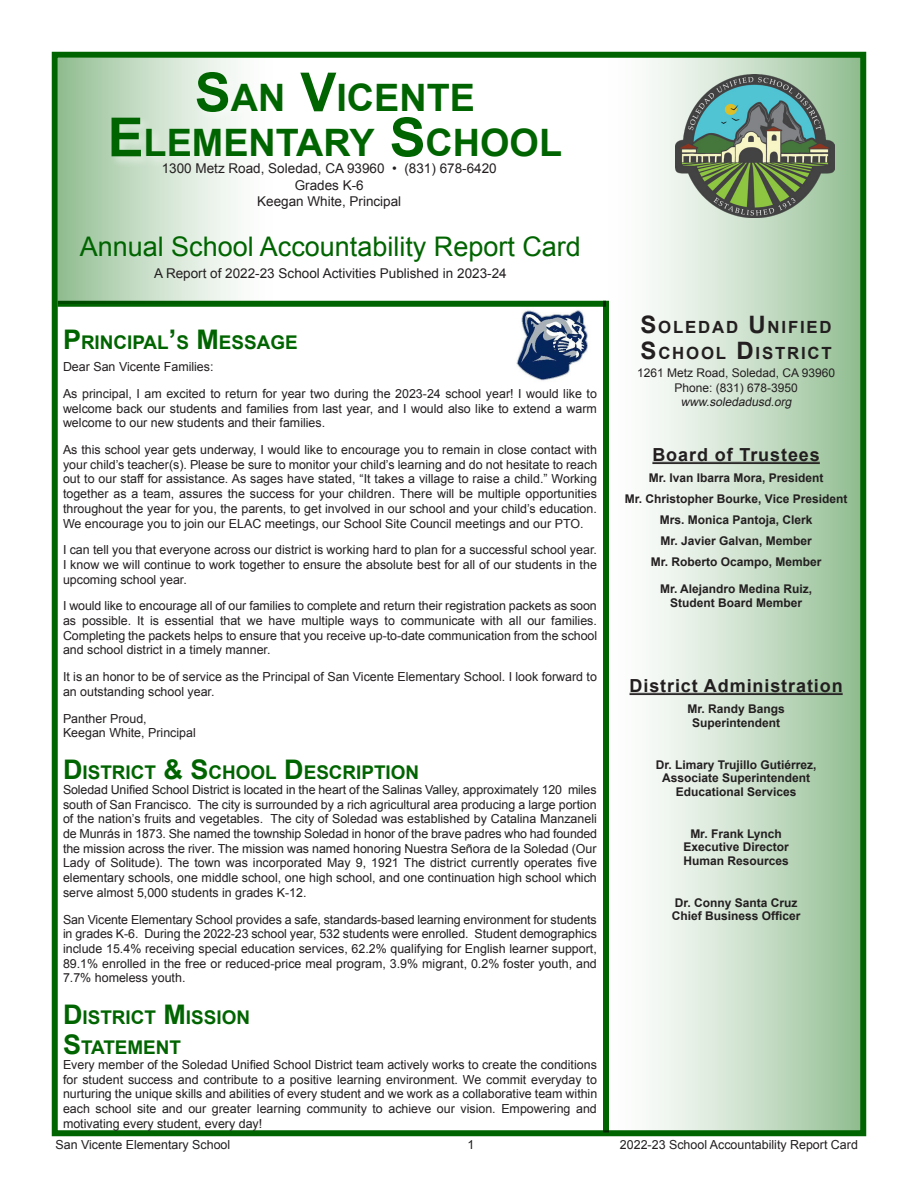
<style>
.page{position:relative;width:918px;height:1188px;background:#fff}
.page>*{position:absolute;margin:0;border:0;box-sizing:border-box;transform-origin:0 0}
.t1{font:700 37.8px/45px "Arial";color:#006400;text-align:center}
.t2{font:27px "Arial";color:#006400}
.Body_Text_Greenfield{font:700 18.9px "Arial";color:#006400}
.Section_Header{font:700 18.9px "Arial";color:#006400}
.t3{font:700 18px "Arial";letter-spacing:.05em;color:#231f20}
.t4{font:700 16.8px/25.2px "Arial";letter-spacing:.105em;color:#231f20}
.t5{font:13.5px/16.5px "Arial";color:#231f20;text-align:center}
.Body_Text_Greenfield-2{font:12.45px/14.7px "Arial";color:#231f20;text-align:justify}
.t6{font:700 12px/13.5px "Arial";color:#231f20;text-align:center}
.t7{font:12px/14.4px "Arial";color:#231f20;text-align:center}
.s1{font-size:54px}
.s2{font-size:27px}
.s3{font-size:24px}
.s4{font-style:inherit}
.s5{font-style:italic}
</style>
<div class="page">
<div style="left:58px;top:58px;width:216px;height:246px;background:linear-gradient(to right,#97c097,#fff)"></div>
<div style="left:606px;top:58px;width:254px;height:1076px;background:linear-gradient(to right,#fff,#98c198)"></div>
<div style="left:52px;top:52px;width:814px;height:1084px;border:6px solid #006400"></div>
<hr style="left:652px;top:462px;width:168px;height:1px;background:#231f20">
<hr style="left:652px;top:463px;width:168px;height:1px;background:#231f20">
<hr style="left:630px;top:693px;width:213px;height:1px;background:#231f20">
<hr style="left:630px;top:694px;width:213px;height:1px;background:#231f20">
<div style="left:108px;top:68px;width:465px;height:102px;background:#fff;opacity:.5"></div>
<img style="left:675px;top:75px;width:160px;height:143px">
<div style="left:58px;top:301px;width:548px;height:6px;background:#006400"></div>
<div style="left:603px;top:301px;width:6px;height:831px;background:#006400"></div>
<img style="left:516px;top:310px;width:73px;height:71px">
<h1 class="t1" style="left:108px;top:77px;width:456px"><span class="s1">S</span>AN <span class="s1">V</span>ICENTE<br><span class="s1">E</span> LEMENTARY <span class="s1">S</span>CHOOL</h1>
<p class="t5" style="left:162px;top:161px;width:336px">1300 Metz Road, Soledad, CA 93960 • (831) 678-6420<br>Grades K-6<br>Keegan White, Principal</p>
<h2 class="t2" style="left:80px;top:229px;width:503px">Annual School Accountability Report Card</h2>
<p class="t5" style="left:154px;top:265px;width:354px">A Report of 2022-23 School Activities Published in 2023-24</p>
<p class="Section_Header" style="left:63px;top:330px;width:236px"><span class="s2">P</span>RINCIPAL<span class="s2">’</span>S <span class="s2">M</span> ESSAGE</p>
<p class="Body_Text_Greenfield-2" style="left:63px;top:360px;width:152px">Dear San Vicente Families:</p>
<p class="Body_Text_Greenfield-2" style="left:63px;top:386px;width:535px">As principal, I am excited to return for year two during the 2023-24 school year! I would like to welcome back our students and families from last year, and I would also like to extend a warm welcome to our new students and their families.</p>
<p class="Body_Text_Greenfield-2" style="left:63px;top:442px;width:536px">As this school year gets underway, I would like to encourage you to remain in close contact with your child’s teacher(s). Please be sure to monitor your child’s learning and do not hesitate to reach out to our staff for assistance. As sages have stated, “It takes a village to raise a child.” Working together as a team, assures the success for your children. There will be multiple opportunities throughout the year for you, the parents, to get involved in our school and your child’s education.<br>We encourage you to join our ELAC meetings, our School Site Council meetings and our PTO.</p>
<p class="Body_Text_Greenfield-2" style="left:63px;top:543px;width:535px">I can tell you that everyone across our district is working hard to plan for a successful school year.<br>I know we will continue to work together to ensure the absolute best for all of our students in the upcoming school year.</p>
<p class="Body_Text_Greenfield-2" style="left:63px;top:599px;width:536px">I would like to encourage all of our families to complete and return their registration packets as soon as possible. It is essential that we have multiple ways to communicate with all our families.<br>Completing the packets helps to ensure that you receive up-to-date communication from the school and school district in a timely manner.</p>
<p class="Body_Text_Greenfield-2" style="left:63px;top:670px;width:535px">It is an honor to be of service as the Principal of San Vicente Elementary School. I look forward to an outstanding school year.</p>
<p class="Body_Text_Greenfield-2" style="left:63px;top:711px;width:134px">Panther Proud,<br>Keegan White, Principal</p>
<p class="Body_Text_Greenfield" style="left:63px;top:760px;width:358px"><span class="s2">D</span>ISTRICT <span class="s2">&amp; S</span>CHOOL <span class="s2">D</span>ESCRIPTION</p>
<p class="Body_Text_Greenfield-2" style="left:63px;top:782px;width:536px">Soledad Unified School District is located in the heart of the Salinas Valley, approximately 120 miles south of San Francisco. The city is surrounded by a rich agricultural area producing a large portion of the nation’s fruits and vegetables. The city of Soledad was established by Catalina Manzaneli de Munrás in 1873. She named the township Soledad in honor of the brave padres who had founded the mission across the river. The mission was named honoring Nuestra Señora de la Soledad (Our Lady of Solitude). The town was incorporated May 9, 1921 The district currently operates five elementary schools, one middle school, one high school, and one continuation high school which serve almost 5,000 students in grades K-12.</p>
<p class="Body_Text_Greenfield-2" style="left:63px;top:912px;width:535px">San Vicente Elementary School provides a safe, standards-based learning environment for students in grades K-6. During the 2022-23 school year, 532 students were enrolled. Student demographics include 15.4% receiving special education services, 62.2% qualifying for English learner support, 89.1% enrolled in the free or reduced-price meal program, 3.9% migrant, 0.2% foster youth, and 7.7% homeless youth.</p>
<p class="Body_Text_Greenfield" style="left:63px;top:1005px;width:189px"><span class="s2">D</span>ISTRICT <span class="s2">M</span> ISSION</p>
<p class="Body_Text_Greenfield" style="left:63px;top:1035px;width:120px"><span class="s2">S</span>TATEMENT</p>
<p class="Body_Text_Greenfield-2" style="left:63px;top:1057px;width:536px">Every member of the Soledad Unified School District team actively works to create the conditions for student success and contribute to a positive learning environment. We commit everyday to nurturing the unique skills and abilities of every student and we work as a collaborative team within each school site and our greater learning community to achieve our vision. Empowering and motivating every student, every day!</p>
<h3 class="t4" style="left:641px;top:315px;width:193px"><span class="s3">S</span>OLEDAD <span class="s3">U</span>NIFIED<br><span class="s3">S</span>CHOOL <span class="s3">D</span>ISTRICT</h3>
<p class="t7" style="left:637px;top:366px;width:200px">1261 Metz Road, Soledad, CA 93960<br>Phone<span class="s4">: (831) 678-3950 </span><span class="s5">www.soledadusd.org</span></p>
<h3 class="t3" style="left:652px;top:443px;width:169px">Board of Trustees</h3>
<p class="t6" style="left:625px;top:468px;width:224px;line-height:21px">Mr. Ivan Ibarra Mora, President<br>Mr. Christopher Bourke, Vice President<br>Mrs. Monica Pantoja, Clerk<br>Mr. Javier Galvan, Member<br>Mr. Roberto Ocampo, Member</p>
<p class="t6" style="left:660px;top:583px;width:154px">Mr. Alejandro Medina Ruiz,<br>Student Board Member</p>
<h3 class="t3" style="left:630px;top:674px;width:215px">District Administration</h3>
<p class="t6" style="left:687px;top:703px;width:99px">Mr. Randy Bangs<br>Superintendent</p>
<p class="t6" style="left:656px;top:758px;width:162px">Dr. Limary Trujillo Gutiérrez,<br>Associate Superintendent<br>Educational Services</p>
<p class="t6" style="left:683px;top:827px;width:107px">Mr. Frank Lynch<br>Executive Director<br>Human Resources</p>
<p class="t6" style="left:672px;top:896px;width:130px;text-align:left">Dr. Conny Santa Cruz<br>Chief Business Officer</p>
<p class="Body_Text_Greenfield-2" style="left:56px;top:1137px;width:176px">San Vicente Elementary School</p>
<p class="Body_Text_Greenfield-2" style="left:468px;top:1137px;width:8px">1</p>
<p class="Body_Text_Greenfield-2" style="left:620px;top:1137px;width:240px">2022-23 School Accountability Report Card</p>
</div>
